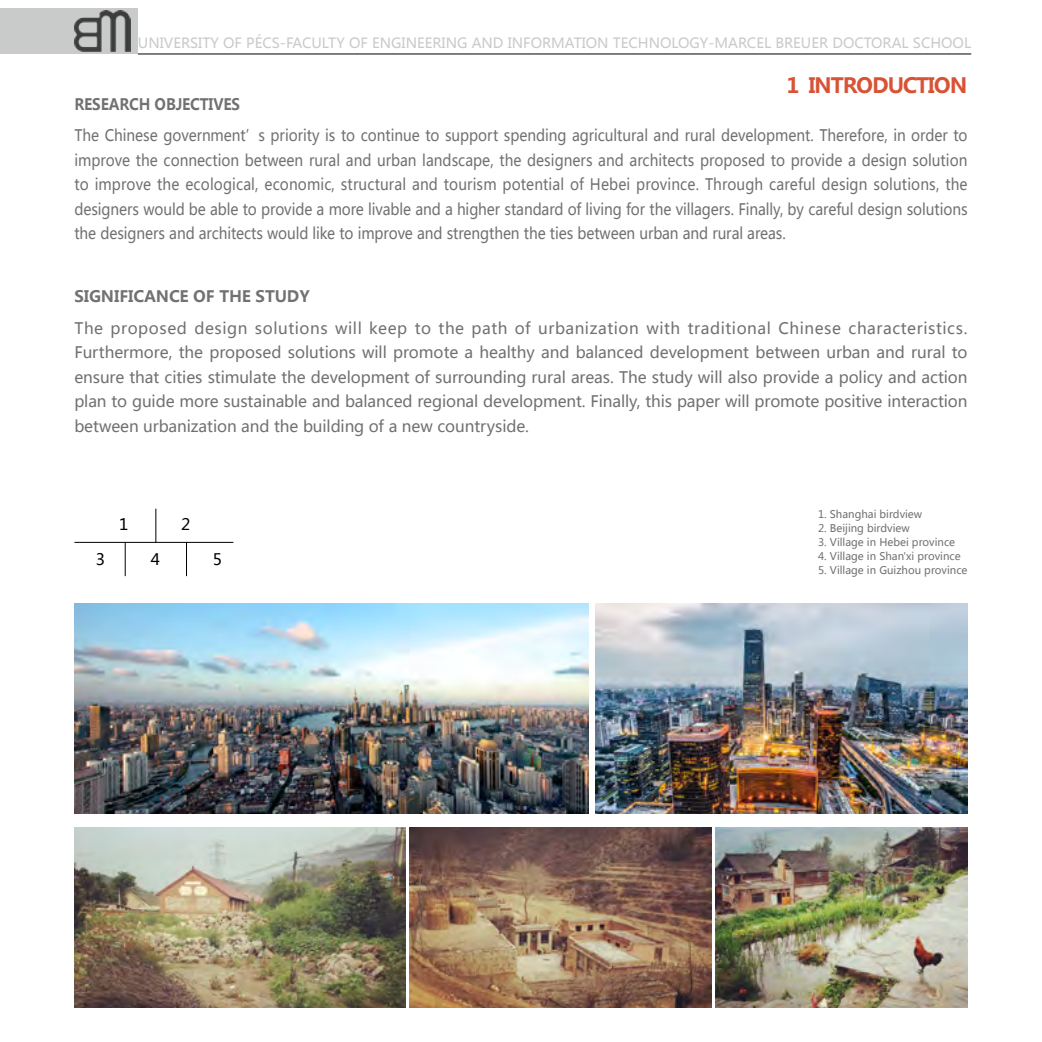
<style>
.page{position:relative;width:1042px;height:1042px;background:#fff}
.page>*{position:absolute;margin:0;border:0;box-sizing:border-box;transform-origin:0 0}
.t1{font:700 21px "Microsoft Ya Hei";letter-spacing:-.055em;color:#d85335}
.t2{font:15.75px/24.5px "Microsoft Ya Hei";letter-spacing:-.005em;color:#727171;text-align:justify;scale:.9 1}
.t3{font:15.75px/24.5px "Microsoft Ya Hei";letter-spacing:-.005em;color:#727171;text-align:justify}
.t4{font:700 15.75px "Microsoft Ya Hei";letter-spacing:-.005em;color:#727171}
.t5{font:700 15.75px "Microsoft Ya Hei";letter-spacing:-.005em;color:#727171;scale:.9 1}
.t6{font:15.75px "Microsoft Ya Hei";color:#000}
.t7{font:14px "Microsoft Ya Hei";color:#c9caca}
.t8{font:10.5px "Microsoft Ya Hei";color:#727171}
</style>
<div class="page">
<img style="left:74px;top:603px;width:515px;height:210px">
<img style="left:74px;top:827px;width:332px;height:180px">
<img style="left:596px;top:603px;width:371px;height:210px">
<img style="left:715px;top:827px;width:252px;height:180px">
<img style="left:410px;top:827px;width:301px;height:180px">
<hr style="left:74px;top:542px;width:159px;height:1px;background:#000">
<hr style="left:155px;top:509px;width:1px;height:34px;background:#000">
<hr style="left:125px;top:542px;width:1px;height:34px;background:#000">
<hr style="left:186px;top:542px;width:1px;height:34px;background:#000">
<div style="left:0;top:8px;width:138px;height:46px;background:#c9caca"></div>
<img style="left:74px;top:11px;width:56px;height:41px">
<hr style="left:138px;top:54px;width:833px;height:1px;background:#000">
<p class="t7" style="left:138px;top:34px;width:835px">University of Pécs-Facu lty of Engineering and information tec hnology-Marc el breu er Doctoral Sc hool</p>
<h1 class="t1" style="left:786px;top:70px;width:183px">1 INTRODUCTION</h1>
<p class="t5" style="left:74px;top:93px;width:185px">RESEARCH OBJECTIVES</p>
<p class="t2" style="left:74px;top:123px;width:994px">The Chinese government’s priority is to continue to support spending agricultural and rural development. Therefore, in order to improve the connection between rural and urban landscape, the designers and architects proposed to provide a design solution to improve the ecological, economic, structural and tourism potential of Hebei province. Through careful design solutions, the designers would be able to provide a more livable and a higher standard of living for the villagers. Finally, by careful design solutions the designers and architects would like to improve and strengthen the ties between urban and rural areas.</p>
<p class="t4" style="left:74px;top:285px;width:237px">SIGNIFICANCE OF THE STUDY</p>
<p class="t3" style="left:74px;top:315px;width:895px">The proposed design solutions will keep to the path of urbanization with traditional Chinese characteristics.<br>Furthermore, the proposed solutions will promote a healthy and balanced development between urban and rural to ensure that cities stimulate the development of surrounding rural areas. The study will also provide a policy and action plan to guide more sustainable and balanced regional development. Finally, this paper will promote positive interaction between urbanization and the building of a new countryside.</p>
<p class="t6" style="left:119px;top:513px;width:11px">1</p>
<p class="t6" style="left:181px;top:513px;width:11px">2</p>
<p class="t6" style="left:96px;top:549px;width:11px">3</p>
<p class="t6" style="left:151px;top:549px;width:11px">4</p>
<p class="t6" style="left:213px;top:549px;width:11px">5</p>
<p class="t8" style="left:818px;top:507px;width:106px">1. Shanghai birdview</p>
<p class="t8" style="left:818px;top:521px;width:93px">2. Beijing birdview</p>
<p class="t8" style="left:818px;top:535px;width:139px">3. Village in Hebei province</p>
<p class="t8" style="left:818px;top:549px;width:144px">4. Village in Shan'xi province</p>
<p class="t8" style="left:818px;top:563px;width:151px">5. Village in Guizhou province</p>
</div>
